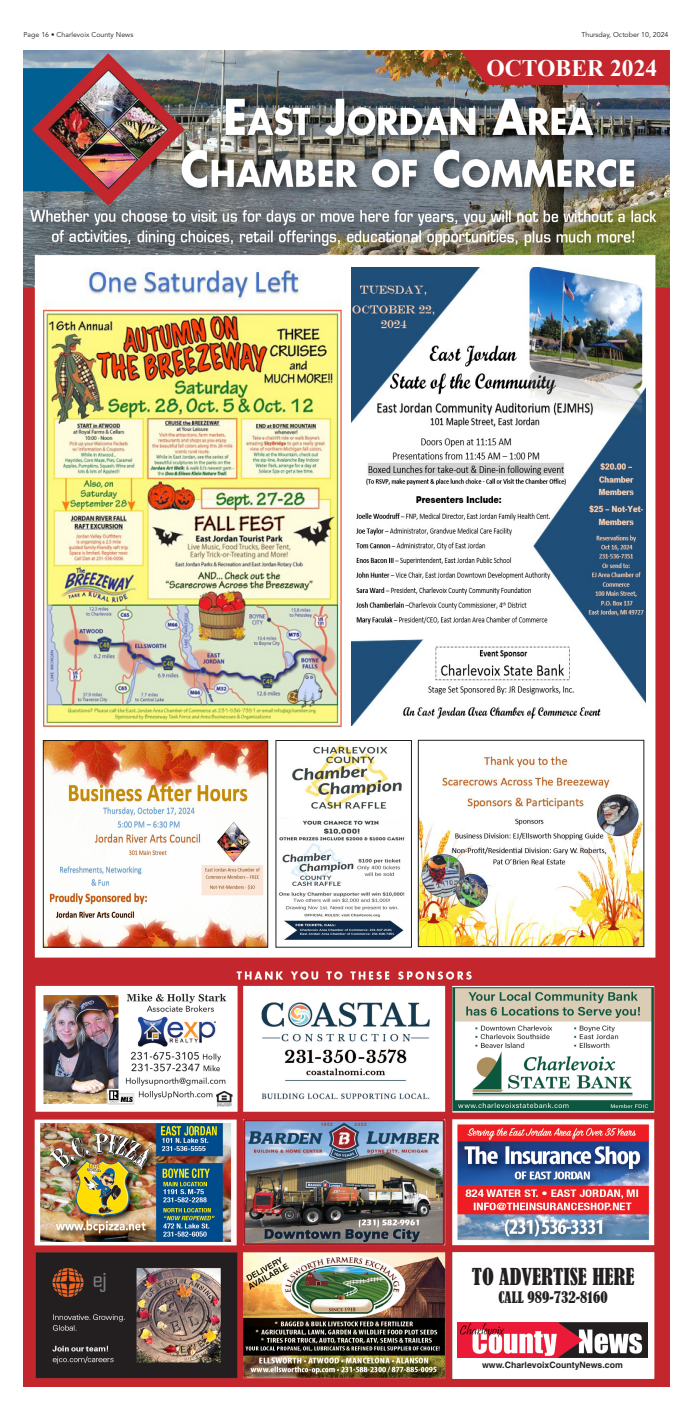
<style>
.page{position:relative;width:693px;height:1418px;background:#fff}
.page>*{position:absolute;margin:0;border:0;box-sizing:border-box;transform-origin:0 0}
.TEXT_story{font:700 23.62px "Times New Roman";color:#fff}
.TEXT_story-2{font:condensed 21.88px "Bernard";color:#231f20}
.TEXT_story-3{font:condensed 14.88px "Bernard";color:#231f20}
.TEXT_story-4{font:700 8.75px "Helvetica";color:#231f20}
.t1{font:7px "Avenir";color:#231f20}
</style>
<div class="page">
<img style="left:24px;top:50px;width:645px;height:1336px">
<img style="left:45px;top:742px;width:221px;height:203px">
<div style="left:43px;top:740px;width:225px;height:207px;border:1px solid #231f20"></div>
<img style="left:278px;top:742px;width:132px;height:203px">
<div style="left:276px;top:740px;width:136px;height:207px;border:1px solid #231f20"></div>
<img style="left:43px;top:268px;width:298px;height:459px">
<img style="left:352px;top:268px;width:293px;height:457px">
<img style="left:420px;top:742px;width:222px;height:203px">
<div style="left:418px;top:740px;width:226px;height:207px;border:1px solid #231f20"></div>
<img style="left:457px;top:1322px;width:190px;height:35px">
<p class="t1" style="left:24px;top:30px;width:111px">Page 16 • Charlevoix County News</p>
<p class="t1" style="left:581px;top:30px;width:89px">Thursday, October 10, 2024</p>
<p class="TEXT_story" style="left:486px;top:51px;width:172px">OCTOBER 2024</p>
<p class="TEXT_story-2" style="left:472px;top:1263px;width:164px">TO ADVERTISE HERE</p>
<p class="TEXT_story-3" style="left:499px;top:1288px;width:111px">CALL 989-732-8160</p>
<p class="TEXT_story-4" style="left:482px;top:1359px;width:142px">www.CharlevoixCountyNews.com</p>
</div>
